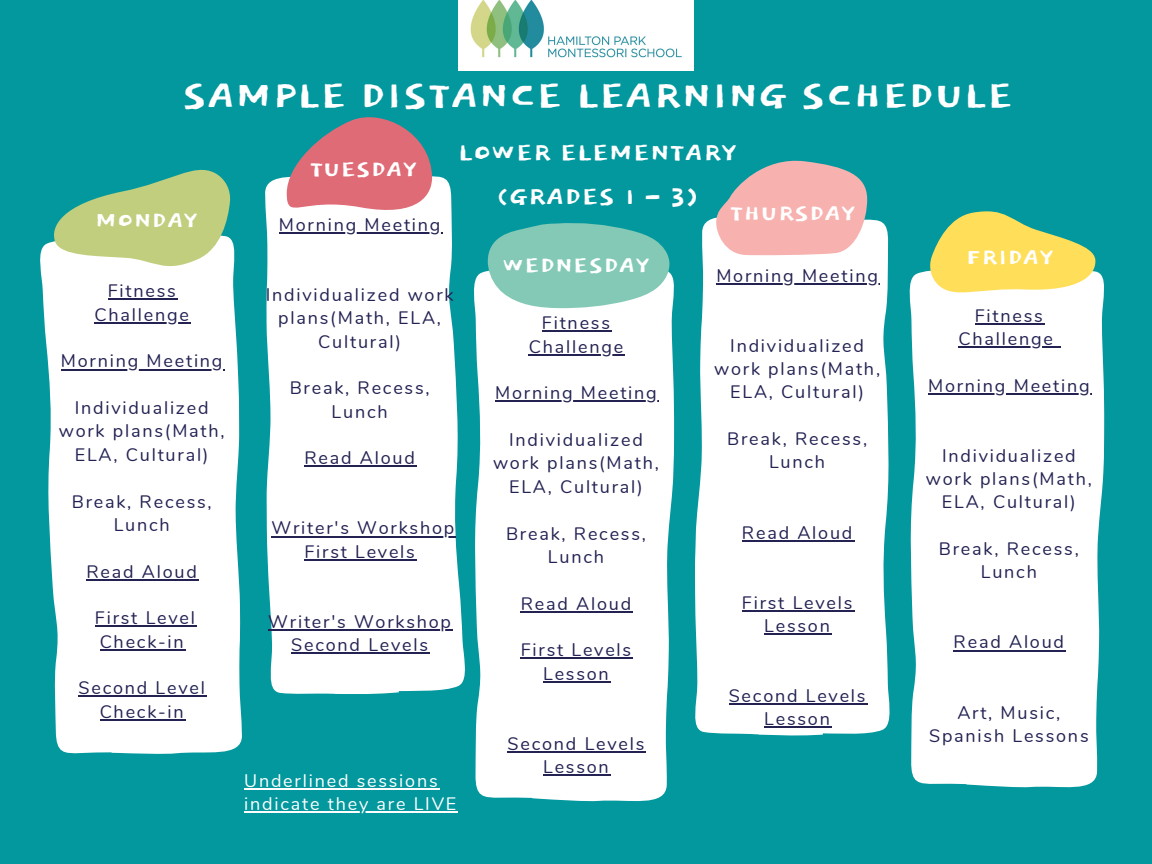
<style>
.page{position:relative;width:1152px;height:864px;background:#03989e}
.page>*{position:absolute;margin:0;border:0;box-sizing:border-box;transform-origin:0 0}
.t1{font:48.3px "Dokdo";color:#fff}
.t2{font:31.5px/43.8px "Dokdo";color:#fff;text-align:center}
.t3{font:28.5px "Dokdo";color:#fff}
.t4{font:18px/23.4px "Nunito";letter-spacing:.1em;color:#232253;text-align:center}
.t5{font:18px/23.4px "Nunito";letter-spacing:.1em;color:#fff}
</style>
<div class="page">
<svg style="left:910px;top:349px;width:56px;height:436px;background:#edf7f8"></svg>
<div style="left:966px;top:349px;width:139px;height:439px;background:#fff"></div>
<svg style="left:45px;top:331px;width:61px;height:423px;background:#e0f2f3"></svg>
<div style="left:106px;top:331px;width:136px;height:423px;background:#fff"></div>
<svg style="left:474px;top:272px;width:58px;height:526px;background:#eff8f9"></svg>
<div style="left:532px;top:273px;width:143px;height:529px;background:#fff"></div>
<svg style="left:399px;top:176px;width:66px;height:516px;background:#daeff0"></svg>
<div style="left:265px;top:177px;width:134px;height:517px;background:#fff"></div>
<svg style="left:833px;top:223px;width:57px;height:511px;background:#ecf7f7"></svg>
<div style="left:695px;top:297px;width:138px;height:439px;background:#fff"></div>
<svg style="left:287px;top:117px;width:146px;height:105px"></svg>
<svg style="left:482px;top:223px;width:188px;height:85px;background:#82c9bb"></svg>
<svg style="left:702px;top:160px;width:181px;height:137px"></svg>
<svg style="left:40px;top:169px;width:196px;height:162px"></svg>
<img style="left:458px;top:0;width:235px;height:71px">
<hr style="left:108px;top:299px;width:70px;height:1px;background:#232253">
<hr style="left:95px;top:322px;width:96px;height:2px;background:#232253">
<hr style="left:61px;top:369px;width:163px;height:1px;background:#232253">
<hr style="left:86px;top:579px;width:113px;height:2px;background:#232253">
<hr style="left:95px;top:626px;width:102px;height:1px;background:#232253">
<hr style="left:100px;top:649px;width:86px;height:2px;background:#232253">
<hr style="left:79px;top:696px;width:128px;height:1px;background:#232253">
<hr style="left:100px;top:719px;width:86px;height:2px;background:#232253">
<hr style="left:279px;top:232px;width:163px;height:2px;background:#232253">
<hr style="left:304px;top:466px;width:113px;height:1px;background:#232253">
<hr style="left:271px;top:536px;width:185px;height:1px;background:#232253">
<hr style="left:304px;top:559px;width:113px;height:2px;background:#232253">
<hr style="left:268px;top:629px;width:185px;height:2px;background:#232253">
<hr style="left:291px;top:652px;width:139px;height:2px;background:#232253">
<hr style="left:716px;top:283px;width:164px;height:2px;background:#232253">
<hr style="left:742px;top:540px;width:112px;height:2px;background:#232253">
<hr style="left:742px;top:610px;width:112px;height:2px;background:#232253">
<hr style="left:764px;top:633px;width:68px;height:2px;background:#232253">
<hr style="left:729px;top:703px;width:138px;height:2px;background:#232253">
<hr style="left:764px;top:727px;width:68px;height:1px;background:#232253">
<svg style="left:910px;top:211px;width:194px;height:138px"></svg>
<hr style="left:928px;top:393px;width:163px;height:2px;background:#232253">
<hr style="left:954px;top:650px;width:112px;height:1px;background:#232253">
<hr style="left:542px;top:331px;width:70px;height:1px;background:#232253">
<hr style="left:529px;top:354px;width:96px;height:2px;background:#232253">
<hr style="left:495px;top:401px;width:164px;height:1px;background:#232253">
<hr style="left:521px;top:611px;width:112px;height:2px;background:#232253">
<hr style="left:521px;top:657px;width:112px;height:2px;background:#232253">
<hr style="left:543px;top:681px;width:68px;height:2px;background:#232253">
<hr style="left:508px;top:751px;width:138px;height:2px;background:#232253">
<hr style="left:543px;top:774px;width:68px;height:2px;background:#232253">
<hr style="left:244px;top:788px;width:196px;height:2px;background:#fff">
<hr style="left:244px;top:811px;width:214px;height:2px;background:#fff">
<h1 class="t1" style="left:182px;top:74px;width:833px">SAMPLE DISTANCE LEARNING SCHEDULE</h1>
<h2 class="t2" style="left:458px;top:132px;width:281px">LOWER ELEMENTARY (GRADES 1 - 3)</h2>
<h3 class="t3" style="left:310px;top:156px;width:109px">TUESDAY</h3>
<h3 class="t3" style="left:95px;top:207px;width:104px">MONDAY</h3>
<h3 class="t3" style="left:730px;top:200px;width:127px">THURSDAY</h3>
<p class="t4" style="left:279px;top:213px;width:163px">Morning Meeting</p>
<p class="t4" style="left:95px;top:280px;width:96px">Fitness<br>Challenge</p>
<p class="t4" style="left:61px;top:350px;width:163px">Morning Meeting</p>
<p class="t4" style="left:59px;top:397px;width:167px">Individualized work plans(Math,<br>ELA, Cultural)</p>
<p class="t4" style="left:72px;top:490px;width:141px">Break, Recess,<br>Lunch</p>
<p class="t4" style="left:86px;top:560px;width:112px">Read Aloud</p>
<p class="t4" style="left:95px;top:607px;width:102px;text-align:left">First Level<br>Check-in</p>
<p class="t4" style="left:79px;top:677px;width:128px">Second Level<br>Check-in</p>
<p class="t4" style="left:266px;top:283px;width:189px">Individualized work plans(Math, ELA,<br>Cultural)</p>
<p class="t4" style="left:290px;top:377px;width:141px">Break, Recess,<br>Lunch</p>
<p class="t4" style="left:304px;top:447px;width:112px">Read Aloud</p>
<p class="t4" style="left:271px;top:517px;width:184px">Writer's Workshop<br>First Levels</p>
<p class="t4" style="left:268px;top:610px;width:184px">Writer's Workshop<br>Second Levels</p>
<p class="t5" style="left:244px;top:769px;width:214px">Underlined sessions indicate they are LIVE</p>
<h3 class="t3" style="left:502px;top:253px;width:149px">WEDNESDAY</h3>
<p class="t4" style="left:529px;top:312px;width:96px">Fitness<br>Challenge</p>
<p class="t4" style="left:495px;top:382px;width:163px">Morning Meeting</p>
<p class="t4" style="left:493px;top:428px;width:167px">Individualized work plans(Math,<br>ELA, Cultural)</p>
<p class="t4" style="left:506px;top:522px;width:141px">Break, Recess,<br>Lunch</p>
<p class="t4" style="left:521px;top:592px;width:112px">Read Aloud</p>
<p class="t4" style="left:521px;top:639px;width:112px">First Levels<br>Lesson</p>
<p class="t4" style="left:508px;top:732px;width:138px">Second Levels<br>Lesson</p>
<p class="t4" style="left:716px;top:264px;width:163px">Morning Meeting</p>
<p class="t4" style="left:714px;top:334px;width:167px">Individualized work plans(Math,<br>ELA, Cultural)</p>
<p class="t4" style="left:727px;top:427px;width:141px">Break, Recess,<br>Lunch</p>
<p class="t4" style="left:742px;top:521px;width:112px">Read Aloud</p>
<p class="t4" style="left:742px;top:591px;width:112px">First Levels<br>Lesson</p>
<p class="t4" style="left:729px;top:684px;width:138px">Second Levels<br>Lesson</p>
<h3 class="t3" style="left:966px;top:244px;width:89px">FRIDAY</h3>
<p class="t4" style="left:958px;top:304px;width:96px">Fitness<br>Challenge</p>
<p class="t4" style="left:928px;top:374px;width:163px">Morning Meeting</p>
<p class="t4" style="left:926px;top:444px;width:167px">Individualized work plans(Math,<br>ELA, Cultural)</p>
<p class="t4" style="left:939px;top:537px;width:141px">Break, Recess,<br>Lunch</p>
<p class="t4" style="left:954px;top:631px;width:112px">Read Aloud</p>
<p class="t4" style="left:929px;top:701px;width:161px">Art, Music,<br>Spanish Lessons</p>
</div>
